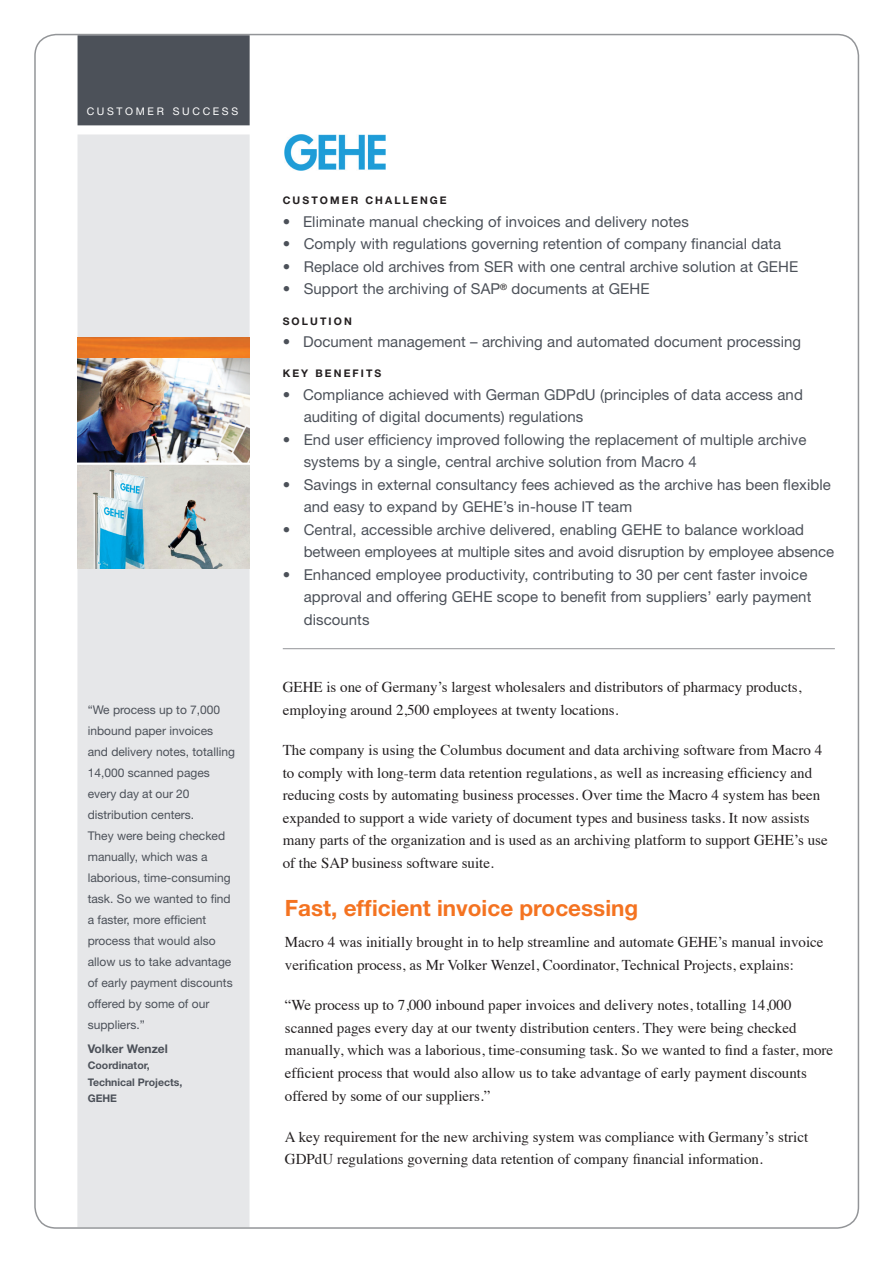
<style>
.page{position:relative;width:893px;height:1263px;background:#fff}
.page>*{position:absolute;margin:0;border:0;box-sizing:border-box;transform-origin:0 0}
.t1{font:700 22.5px "Helvetica Neue";color:#f47321}
.t2{font:15px/22.5px "Times";color:#231f20}
.t3{font:15px/22.5px "Helvetica Neue";letter-spacing:.005em;color:#4c5159}
.t4{font:12px/21px "Helvetica Neue";color:#4c5159}
.t5{font:700 12px "Helvetica Neue";color:#4c5159}
.t6{font:700 10.5px "Helvetica Neue";letter-spacing:.2em;color:#231f20}
.t7{font:700 10.5px "Helvetica Neue";color:#4c5159}
.t8{font:10.5px "Helvetica Neue";letter-spacing:.25em;color:#fff}
</style>
<div class="page">
<div style="left:77px;top:134px;width:173px;height:1093px;background:#e6e7e9"></div>
<div style="left:78px;top:35px;width:172px;height:90px;background:#4c5159"></div>
<hr style="left:283px;top:648px;width:552px;height:1px;background:#939598">
<img style="left:285px;top:134px;width:100px;height:36px">
<img style="left:78px;top:338px;width:172px;height:124px">
<img style="left:78px;top:465px;width:172px;height:103px">
<hr style="left:69px;top:463px;width:189px;height:2px;background:#fff">
<p class="t8" style="left:87px;top:105px;width:153px">CUSTOMER SUCCESS</p>
<p class="t4" style="left:88px;top:699px;width:149px">“We process up to 7,000 inbound paper invoices and delivery notes, totalling<br>14,000 scanned pages every day at our 20</p>
<p class="t4" style="left:88px;top:804px;width:108px">distribution centers.</p>
<p class="t4" style="left:88px;top:825px;width:144px">They were being checked manually, which was a laborious, time-consuming task. So we wanted to find a faster, more efficient</p>
<p class="t4" style="left:88px;top:930px;width:146px">process that would also allow us to take advantage of early payment discounts offered by some of our</p>
<p class="t4" style="left:88px;top:1014px;width:59px">suppliers.”</p>
<p class="t5" style="left:88px;top:1041px;width:82px">Volker Wenzel</p>
<p class="t7" style="left:88px;top:1059px;width:64px">Coordinator,</p>
<p class="t7" style="left:88px;top:1076px;width:96px">Technical Projects,</p>
<p class="t7" style="left:88px;top:1092px;width:31px">GEHE</p>
<p class="t6" style="left:283px;top:194px;width:166px">CUSTOMER CHALLENGE</p>
<p class="t3" style="left:283px;top:210px;width:408px">• Eliminate manual checking of invoices and delivery notes</p>
<p class="t3" style="left:283px;top:233px;width:500px">• Comply with regulations governing retention of company financial data</p>
<p class="t3" style="left:283px;top:255px;width:517px">• Replace old archives from SER with one central archive solution at GEHE</p>
<p class="t3" style="left:283px;top:278px;width:368px">• Support the archiving of SAP<sup>®</sup> documents at GEHE</p>
<p class="t6" style="left:283px;top:314px;width:71px">SOLUTION</p>
<p class="t3" style="left:283px;top:330px;width:520px">• Document management – archiving and automated document processing</p>
<p class="t6" style="left:283px;top:367px;width:100px">KEY BENEFITS</p>
<p class="t3" style="left:304px;top:383px;width:501px;text-indent:-21px">• Compliance achieved with German GDPdU (principles of data access and auditing of digital documents) regulations</p>
<p class="t3" style="left:304px;top:428px;width:504px;text-indent:-21px">• End user efficiency improved following the replacement of multiple archive systems by a single, central archive solution from Macro 4</p>
<p class="t3" style="left:304px;top:473px;width:529px;text-indent:-21px">• Savings in external consultancy fees achieved as the archive has been flexible and easy to expand by GEHE’s in-house IT team</p>
<p class="t3" style="left:283px;top:518px;width:523px">• Central, accessible archive delivered, enabling GEHE to balance workload</p>
<p class="t3" style="left:304px;top:540px;width:532px">between employees at multiple sites and avoid disruption by employee absence</p>
<p class="t3" style="left:283px;top:563px;width:526px">• Enhanced employee productivity, contributing to 30 per cent faster invoice</p>
<p class="t3" style="left:304px;top:585px;width:509px">approval and offering GEHE scope to benefit from suppliers’ early payment discounts</p>
<p class="t2" style="left:283px;top:674px;width:520px">GEHE is one of Germany’s largest wholesalers and distributors of pharmacy products, employing around 2,500 employees at twenty locations.</p>
<p class="t2" style="left:283px;top:737px;width:547px">The company is using the Columbus document and data archiving software from Macro 4 to comply with long-term data retention regulations, as well as increasing efficiency and reducing costs by automating business processes. Over time the Macro 4 system has been expanded to support a wide variety of document types and business tasks. It now assists many parts of the organization and is used as an archiving platform to support GEHE’s use of the SAP business software suite.</p>
<p class="t1" style="left:285px;top:894px;width:355px">Fast, efficient invoice processing</p>
<p class="t2" style="left:285px;top:928px;width:540px;line-height:23.2px">Macro 4 was initially brought in to help streamline and automate GEHE’s manual invoice verification process, as Mr Volker Wenzel, Coordinator, Technical Projects, explains:</p>
<p class="t2" style="left:285px;top:993px;width:550px">“We process up to 7,000 inbound paper invoices and delivery notes, totalling 14,000 scanned pages every day at our twenty distribution centers. They were being checked manually, which was a laborious, time-consuming task. So we wanted to find a faster, more efficient process that would also allow us to take advantage of early payment discounts</p>
<p class="t2" style="left:285px;top:1083px;width:207px">offered by some of our suppliers.”</p>
<p class="t2" style="left:285px;top:1124px;width:525px">A key requirement for the new archiving system was compliance with Germany’s strict<br>GDPdU regulations governing data retention of company financial information.</p>
</div>
